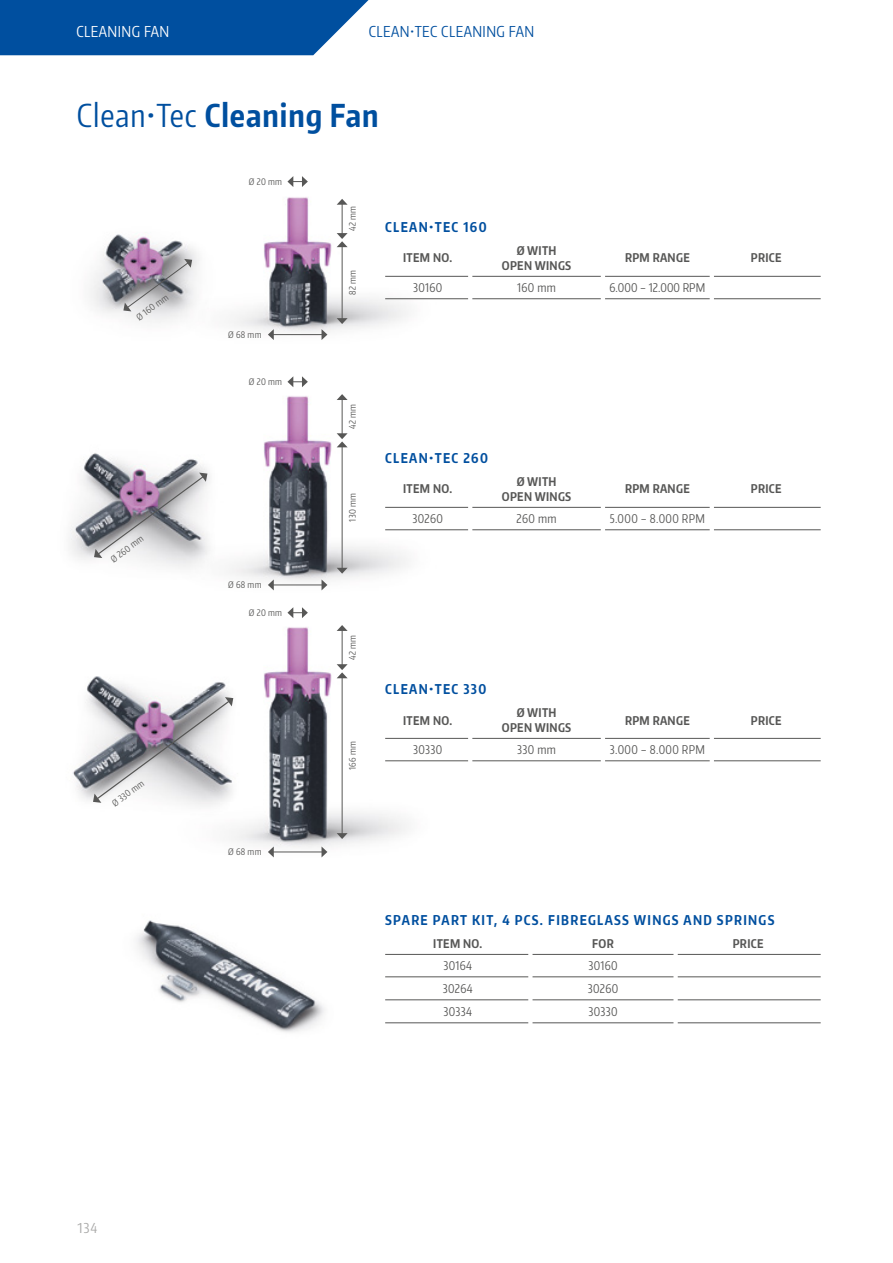
<style>
.page{position:relative;width:893px;height:1263px;background:#fff}
.page>*{position:absolute;margin:0;border:0;box-sizing:border-box;transform-origin:0 0}
.t1{font:700 31.5px "Encode Sans Compressed";letter-spacing:.03em;color:#004f9f}
.t2{font:15px "Encode Sans Compressed";letter-spacing:.03em;color:#004f9f}
.t3{font:15px "Encode Sans Compressed";letter-spacing:.03em;color:#fff}
.t4{font:700 13.5px "Encode Sans Compressed";letter-spacing:.1em;color:#004f9f}
.t5{font:13.5px "Encode Sans Compressed";color:#a8a8a7}
.t6{font:700 12px/15px "Encode Sans Compressed";letter-spacing:.03em;color:#575756;text-align:center}
.t7{font:12px "Encode Sans Compressed";letter-spacing:.03em;color:#575756}
.t8{font:12px "Encode Sans Compressed";letter-spacing:.01em;color:#575756}
.t9{font:9px "Encode Sans Compressed";letter-spacing:.03em;color:#575756}
.s1{font-weight:400}
</style>
<div class="page">
<img style="left:234px;top:457px;width:222px;height:112px">
<img style="left:239px;top:197px;width:217px;height:260px">
<img style="left:234px;top:569px;width:162px;height:95px">
<img style="left:70px;top:453px;width:164px;height:121px">
<img style="left:90px;top:234px;width:149px;height:92px">
<img style="left:234px;top:639px;width:15px;height:25px">
<img style="left:72px;top:664px;width:413px;height:368px">
<svg style="left:287px;top:176px;width:21px;height:11px"></svg>
<svg style="left:287px;top:376px;width:21px;height:11px"></svg>
<svg style="left:287px;top:607px;width:21px;height:11px"></svg>
<hr style="left:273px;top:851px;width:49px;height:1px;background:#575756">
<svg style="left:268px;top:846px;width:6px;height:11px"></svg>
<svg style="left:322px;top:846px;width:5px;height:11px"></svg>
<hr style="left:273px;top:585px;width:49px;height:1px;background:#575756">
<svg style="left:268px;top:579px;width:6px;height:11px"></svg>
<svg style="left:322px;top:579px;width:5px;height:11px"></svg>
<hr style="left:273px;top:334px;width:49px;height:1px;background:#575756">
<svg style="left:268px;top:329px;width:6px;height:11px"></svg>
<svg style="left:322px;top:329px;width:5px;height:11px"></svg>
<hr style="left:342px;top:399px;width:1px;height:35px;background:#575756">
<svg style="left:337px;top:394px;width:11px;height:6px"></svg>
<hr style="left:342px;top:630px;width:1px;height:35px;background:#575756">
<svg style="left:337px;top:625px;width:11px;height:6px"></svg>
<hr style="left:342px;top:204px;width:1px;height:30px;background:#575756">
<svg style="left:337px;top:199px;width:11px;height:6px"></svg>
<hr style="left:342px;top:446px;width:1px;height:123px;background:#575756">
<svg style="left:337px;top:433px;width:11px;height:14px"></svg>
<svg style="left:337px;top:568px;width:11px;height:6px"></svg>
<hr style="left:342px;top:677px;width:1px;height:157px;background:#575756">
<svg style="left:337px;top:664px;width:11px;height:14px"></svg>
<svg style="left:337px;top:833px;width:11px;height:6px"></svg>
<hr style="left:342px;top:246px;width:1px;height:73px;background:#575756">
<svg style="left:337px;top:233px;width:11px;height:14px"></svg>
<svg style="left:337px;top:318px;width:11px;height:6px"></svg>
<svg style="left:123px;top:259px;width:69px;height:52px;background:#aea4b0"></svg>
<svg style="left:94px;top:473px;width:113px;height:85px;background:#aea9b2"></svg>
<svg style="left:93px;top:697px;width:140px;height:106px"></svg>
<svg style="left:0;top:0;width:369px;height:55px;background:#135ca6"></svg>
<hr style="left:385px;top:507px;width:83px;height:1px;background:#575756">
<hr style="left:472px;top:507px;width:129px;height:1px;background:#575756">
<hr style="left:605px;top:507px;width:105px;height:1px;background:#575756">
<hr style="left:714px;top:507px;width:107px;height:1px;background:#575756">
<hr style="left:385px;top:529px;width:83px;height:1px;background:#575756">
<hr style="left:472px;top:529px;width:129px;height:1px;background:#575756">
<hr style="left:605px;top:529px;width:105px;height:1px;background:#575756">
<hr style="left:714px;top:529px;width:107px;height:1px;background:#575756">
<hr style="left:385px;top:738px;width:83px;height:1px;background:#575756">
<hr style="left:472px;top:738px;width:129px;height:1px;background:#575756">
<hr style="left:605px;top:738px;width:105px;height:1px;background:#575756">
<hr style="left:714px;top:738px;width:107px;height:1px;background:#575756">
<hr style="left:385px;top:760px;width:83px;height:1px;background:#575756">
<hr style="left:472px;top:760px;width:129px;height:1px;background:#575756">
<hr style="left:605px;top:760px;width:105px;height:1px;background:#575756">
<hr style="left:714px;top:760px;width:107px;height:1px;background:#575756">
<hr style="left:385px;top:276px;width:83px;height:1px;background:#575756">
<hr style="left:472px;top:276px;width:129px;height:1px;background:#575756">
<hr style="left:605px;top:276px;width:105px;height:1px;background:#575756">
<hr style="left:714px;top:276px;width:107px;height:1px;background:#575756">
<hr style="left:385px;top:298px;width:83px;height:1px;background:#575756">
<hr style="left:472px;top:298px;width:129px;height:1px;background:#575756">
<hr style="left:605px;top:298px;width:105px;height:1px;background:#575756">
<hr style="left:714px;top:298px;width:107px;height:1px;background:#575756">
<hr style="left:385px;top:954px;width:143px;height:1px;background:#575756">
<hr style="left:532px;top:954px;width:141px;height:1px;background:#575756">
<hr style="left:678px;top:954px;width:143px;height:1px;background:#575756">
<hr style="left:385px;top:976px;width:143px;height:1px;background:#575756">
<hr style="left:532px;top:976px;width:141px;height:1px;background:#575756">
<hr style="left:678px;top:976px;width:143px;height:1px;background:#575756">
<hr style="left:385px;top:999px;width:143px;height:1px;background:#575756">
<hr style="left:532px;top:999px;width:141px;height:1px;background:#575756">
<hr style="left:678px;top:999px;width:143px;height:1px;background:#575756">
<hr style="left:385px;top:1022px;width:143px;height:1px;background:#575756">
<hr style="left:532px;top:1022px;width:141px;height:1px;background:#575756">
<hr style="left:678px;top:1022px;width:143px;height:1px;background:#575756">
<p class="t3" style="left:77px;top:21px;width:94px">CLEANING FAN</p>
<p class="t2" style="left:369px;top:21px;width:167px">CLEAN•TEC CLEANING FAN</p>
<h1 class="t1" style="left:77px;top:95px;width:303px"><span class="s1">Clean•Tec</span> Cleaning Fan</h1>
<p class="t9" style="left:134px;top:313px;width:38px;rotate:-36deg">Ø 160 mm</p>
<p class="t9" style="left:249px;top:175px;width:35px">Ø 20 mm</p>
<p class="t9" style="left:228px;top:328px;width:35px">Ø 68 mm</p>
<p class="t9" style="left:249px;top:375px;width:35px">Ø 20 mm</p>
<p class="t9" style="left:108px;top:555px;width:39px;rotate:-36deg">Ø 260 mm</p>
<p class="t9" style="left:228px;top:579px;width:35px">Ø 68 mm</p>
<p class="t9" style="left:249px;top:606px;width:35px">Ø 20 mm</p>
<p class="t9" style="left:110px;top:799px;width:38px;rotate:-36deg">Ø 330 mm</p>
<p class="t9" style="left:228px;top:846px;width:35px">Ø 68 mm</p>
<p class="t9" style="left:347px;top:231px;width:26px;rotate:-90deg">42 mm</p>
<p class="t9" style="left:347px;top:295px;width:26px;rotate:-90deg">82 mm</p>
<p class="t4" style="left:385px;top:218px;width:103px">CLEAN•TEC 160</p>
<p class="t6" style="left:403px;top:250px;width:51px">ITEM NO.</p>
<p class="t6" style="left:502px;top:243px;width:71px">Ø WITH<br>OPEN WINGS</p>
<p class="t6" style="left:625px;top:250px;width:66px">RPM RANGE</p>
<p class="t6" style="left:751px;top:250px;width:32px">PRICE</p>
<p class="t7" style="left:413px;top:280px;width:31px">30160</p>
<p class="t7" style="left:517px;top:280px;width:40px">160 mm</p>
<p class="t8" style="left:609px;top:280px;width:97px">6.000 – 12.000 RPM</p>
<p class="t9" style="left:347px;top:429px;width:26px;rotate:-90deg">42 mm</p>
<p class="t9" style="left:347px;top:522px;width:30px;rotate:-90deg">130 mm</p>
<p class="t4" style="left:385px;top:449px;width:104px">CLEAN•TEC 260</p>
<p class="t6" style="left:403px;top:481px;width:51px">ITEM NO.</p>
<p class="t6" style="left:502px;top:474px;width:71px">Ø WITH<br>OPEN WINGS</p>
<p class="t6" style="left:625px;top:481px;width:66px">RPM RANGE</p>
<p class="t6" style="left:751px;top:481px;width:32px">PRICE</p>
<p class="t7" style="left:412px;top:511px;width:32px">30260</p>
<p class="t7" style="left:517px;top:511px;width:41px">260 mm</p>
<p class="t7" style="left:610px;top:511px;width:97px">5.000 – 8.000 RPM</p>
<p class="t9" style="left:347px;top:660px;width:26px;rotate:-90deg">42 mm</p>
<p class="t9" style="left:347px;top:770px;width:30px;rotate:-90deg">166 mm</p>
<p class="t4" style="left:385px;top:680px;width:103px">CLEAN•TEC 330</p>
<p class="t6" style="left:403px;top:712px;width:51px">ITEM NO.</p>
<p class="t6" style="left:502px;top:705px;width:71px">Ø WITH<br>OPEN WINGS</p>
<p class="t6" style="left:625px;top:712px;width:66px">RPM RANGE</p>
<p class="t6" style="left:751px;top:712px;width:32px">PRICE</p>
<p class="t7" style="left:413px;top:742px;width:31px">30330</p>
<p class="t7" style="left:517px;top:742px;width:40px">330 mm</p>
<p class="t7" style="left:610px;top:742px;width:97px">3.000 – 8.000 RPM</p>
<p class="t4" style="left:385px;top:911px;width:391px">SPARE PART KIT, 4 PCS. FIBREGLASS WINGS AND SPRINGS</p>
<p class="t6" style="left:433px;top:936px;width:51px">ITEM NO.</p>
<p class="t6" style="left:592px;top:936px;width:23px">FOR</p>
<p class="t6" style="left:733px;top:936px;width:32px">PRICE</p>
<p class="t7" style="left:443px;top:958px;width:30px">30164</p>
<p class="t7" style="left:588px;top:958px;width:31px">30160</p>
<p class="t7" style="left:443px;top:981px;width:32px">30264</p>
<p class="t7" style="left:588px;top:981px;width:32px">30260</p>
<p class="t7" style="left:443px;top:1004px;width:30px">30334</p>
<p class="t7" style="left:588px;top:1004px;width:31px">30330</p>
<p class="t5" style="left:77px;top:1219px;width:22px">134</p>
</div>
